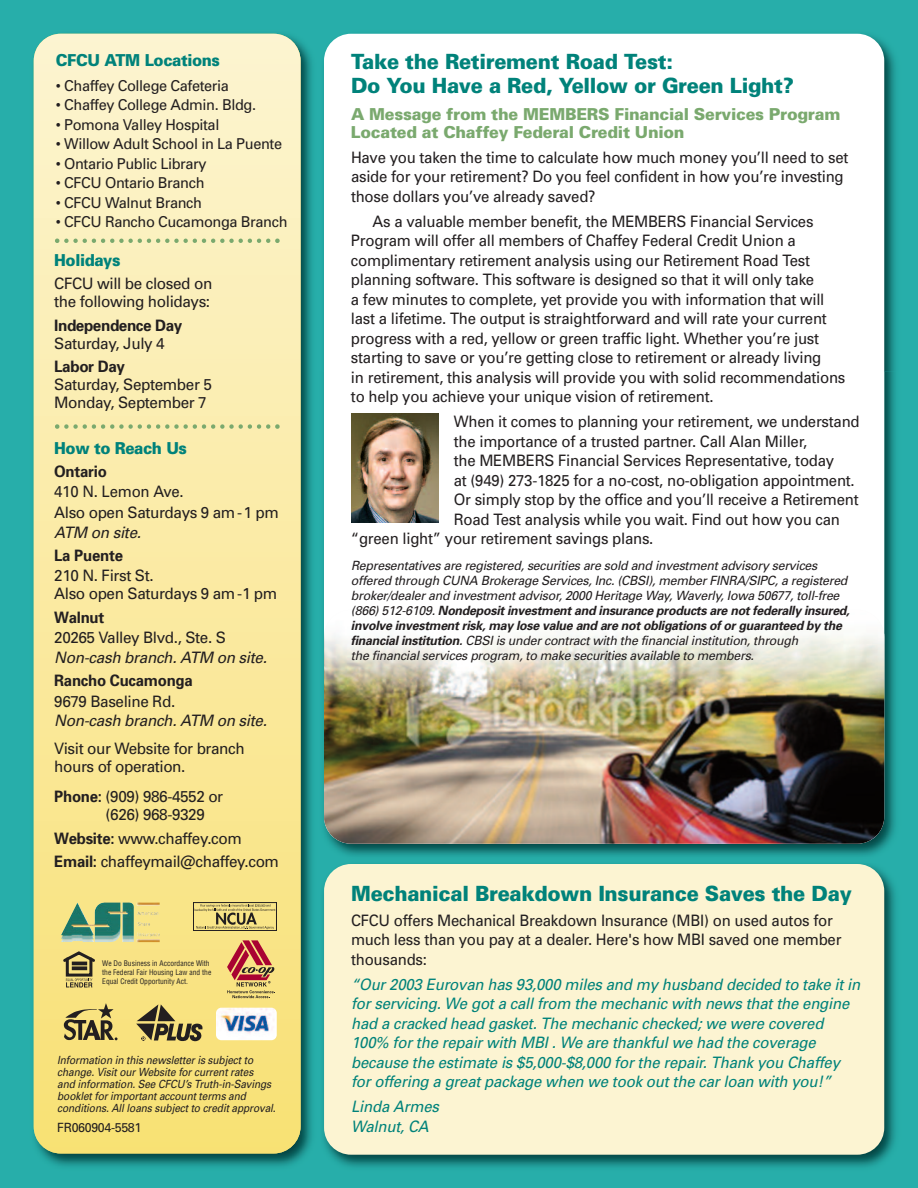
<style>
.page{position:relative;width:918px;height:1188px;background:#27aeaa}
.page>*{position:absolute;margin:0;border:0;box-sizing:border-box;transform-origin:0 0}
.t1{font:900 21px/24px "Univers";letter-spacing:-.015em;color:#00827a;scale:.95 1}
.t2{font:900 16.5px/18px "Univers";letter-spacing:-.015em;color:#7aa96e}
.t3{font:900 16.5px "Univers";letter-spacing:-.025em;color:#00827a;scale:.92 1}
.t4{font:15.75px/19.5px "Univers";letter-spacing:-.015em;color:#231f20;scale:.95 1}
.t5{font:italic 15.75px/19.5px "Univers";letter-spacing:-.01em;color:#00827a;scale:.95 1}
.t6{font:15.75px/18px "Univers";letter-spacing:-.015em;color:#231f20}
.t7{font:italic 15.75px "Univers";letter-spacing:-.02em;color:#231f20}
.t8{font:700 15.75px "Univers";letter-spacing:-.015em;color:#231f20;scale:.95 1}
.t9{font:700 15.75px "Univers";letter-spacing:-.015em;color:#231f20}
.t10{font:15px "Univers";letter-spacing:-.025em;color:#231f20}
.t11{font:italic 12.75px/15px "Univers";letter-spacing:-.02em;color:#231f20}
.t12{font:12.75px "Univers";letter-spacing:-.025em;color:#231f20}
.t13{font:italic 11.25px/12px "Univers";letter-spacing:-.01em;color:#231f20;scale:.9 1}
.t14{font:condensed 7.5px/9px "Helvetica";color:#231f20}
.s1{font-weight:700}
</style>
<div class="page">
<img style="left:320px;top:27px;width:584px;height:345px">
<div style="left:324px;top:34px;width:560px;height:810px;background:#fff;border-radius:27px"></div>
<img style="left:317px;top:863px;width:587px;height:311px">
<img style="left:320px;top:861px;width:584px;height:2px">
<div style="left:324px;top:864px;width:560px;height:291px;background:#fcf4d2;border-radius:27px"></div>
<img style="left:27px;top:27px;width:290px;height:1146px">
<img style="left:317px;top:27px;width:3px;height:345px">
<img style="left:317px;top:863px;width:3px;height:310px">
<div style="left:34px;top:34px;width:267px;height:1120px;background:linear-gradient(to bottom,#fcf4d0,#f8e074);border-radius:27px"></div>
<svg style="left:55px;top:424px;width:225px;height:5px"></svg>
<svg style="left:227px;top:940px;width:48px;height:59px;background:#cd8f62"></svg>
<img style="left:216px;top:1008px;width:61px;height:32px;border-radius:5px">
<svg style="left:136px;top:1004px;width:66px;height:37px;background:#a29358"></svg>
<svg style="left:64px;top:1003px;width:54px;height:37px;background:#aa9a5c"></svg>
<div style="left:66px;top:957px;width:26px;height:20px;border:3px solid #231f20"></div>
<svg style="left:63px;top:951px;width:32px;height:14px"></svg>
<hr style="left:72px;top:962px;width:15px;height:3px;background:#231f20">
<svg style="left:72px;top:966px;width:15px;height:4px"></svg>
<svg style="left:66px;top:978px;width:26px;height:9px"></svg>
<img style="left:61px;top:902px;width:99px;height:40px">
<div style="left:193px;top:902px;width:84px;height:29px;border:1px solid #231f20"></div>
<svg style="left:195px;top:904px;width:81px;height:25px;background:#cebd72"></svg>
<img style="left:317px;top:372px;width:587px;height:489px">
<img style="left:324px;top:372px;width:560px;height:472px">
<svg style="left:317px;top:857px;width:3px;height:6px"></svg>
<img style="left:324px;top:610px;width:560px;height:234px;border-radius:27px">
<img style="left:325px;top:610px;width:559px;height:27px">
<img style="left:351px;top:414px;width:88px;height:109px">
<svg style="left:55px;top:239px;width:225px;height:4px"></svg>
<p class="t3" style="left:56px;top:54px;width:180px">CFCU ATM Locations</p>
<p class="t10" style="left:56px;top:80px;width:175px">• Chaffey College Cafeteria</p>
<p class="t10" style="left:56px;top:99px;width:202px">• Chaffey College Admin. Bldg.</p>
<p class="t10" style="left:56px;top:119px;width:165px">• Pomona Valley Hospital</p>
<p class="t10" style="left:56px;top:138px;width:228px">• Willow Adult School in La Puente</p>
<p class="t10" style="left:56px;top:158px;width:152px">• Ontario Public Library</p>
<p class="t10" style="left:56px;top:177px;width:150px">• CFCU Ontario Branch</p>
<p class="t10" style="left:56px;top:197px;width:148px">• CFCU Walnut Branch</p>
<p class="t10" style="left:56px;top:216px;width:233px">• CFCU Rancho Cucamonga Branch</p>
<p class="t3" style="left:54px;top:254px;width:74px">Holidays</p>
<p class="t6" style="left:54px;top:276px;width:160px">CFCU will be closed on the following holidays:</p>
<p class="t9" style="left:54px;top:319px;width:130px">Independence Day</p>
<p class="t6" style="left:54px;top:336px;width:112px">Saturday, July 4</p>
<p class="t9" style="left:54px;top:361px;width:72px">Labor Day</p>
<p class="t6" style="left:54px;top:377px;width:159px">Saturday, September 5<br>Monday, September 7</p>
<p class="t3" style="left:54px;top:442px;width:146px">How to Reach Us</p>
<p class="t8" style="left:54px;top:466px;width:57px">Ontario</p>
<p class="t4" style="left:54px;top:483px;width:238px;line-height:20.1px">410 N. Lemon Ave.<br>Also open Saturdays 9 am-1 pm</p>
<p class="t7" style="left:54px;top:526px;width:88px">ATM on site.</p>
<p class="t8" style="left:54px;top:550px;width:74px">La Puente</p>
<p class="t6" style="left:54px;top:568px;width:225px">210 N. First St.<br>Also open Saturdays 9 am-1 pm</p>
<p class="t8" style="left:54px;top:611px;width:54px">Walnut</p>
<p class="t6" style="left:54px;top:630px;width:173px">20265 Valley Blvd., Ste. S</p>
<p class="t7" style="left:54px;top:652px;width:214px">Non-cash branch. ATM on site.</p>
<p class="t8" style="left:54px;top:675px;width:147px">Rancho Cucamonga</p>
<p class="t6" style="left:54px;top:693px;width:123px">9679 Baseline Rd.</p>
<p class="t7" style="left:54px;top:714px;width:214px">Non-cash branch. ATM on site.</p>
<p class="t6" style="left:54px;top:741px;width:192px">Visit our Website for branch hours of operation.</p>
<p class="t6" style="left:106px;top:789px;width:119px;text-indent:-51px"><span class="s1">Phone:</span> (909) 986-4552 or (626) 968-9329</p>
<p class="t6" style="left:54px;top:828px;width:226px;line-height:23.4px"><span class="s1">Website:</span> www.chaffey.com<br><span class="s1">Email:</span> chaffeymail@chaffey.com</p>
<p class="t14" style="left:102px;top:959px;width:111px">We Do Business in Accordance With the Federal Fair Housing Law and the<br>Equal Credit Opportunity Act.</p>
<p class="t13" style="left:57px;top:1055px;width:244px">Information in this newsletter is subject to change. Visit our Website for current rates<br>and information. See CFCU’s Truth-in-Savings booklet for important account terms and conditions. All loans subject to credit approval.</p>
<h1 class="t1" style="left:351px;top:52px;width:468px">Take the Retirement Road Test:<br>Do You Have a Red, Yellow or Green Light?</h1>
<p class="t2" style="left:351px;top:106px;width:491px">A Message from the MEMBERS Financial Services Program<br>Located at Chaffey Federal Credit Union</p>
<p class="t4" style="left:351px;top:149px;width:525px">Have you taken the time to calculate how much money you’ll need to set aside for your retirement? Do you feel confident in how you’re investing those dollars you’ve already saved?</p>
<p class="t4" style="left:351px;top:213px;width:522px;text-indent:22px">As a valuable member benefit, the MEMBERS Financial Services Program will offer all members of Chaffey Federal Credit Union a complimentary retirement analysis using our Retirement Road Test planning software. This software is designed so that it will only take<br>a few minutes to complete, yet provide you with information that will last a lifetime. The output is straightforward and will rate your current progress with a red, yellow or green traffic light. Whether you’re just starting to save or you’re getting close to retirement or already living<br>in retirement, this analysis will provide you with solid recommendations to help you achieve your unique vision of retirement.</p>
<p class="t4" style="left:454px;top:413px;width:429px">When it comes to planning your retirement, we understand</p>
<p class="t4" style="left:454px;top:433px;width:374px">the importance of a trusted partner. Call Alan Miller,</p>
<p class="t4" style="left:454px;top:452px;width:402px">the MEMBERS Financial Services Representative, today</p>
<p class="t4" style="left:454px;top:472px;width:424px">at (949) 273-1825 for a no-cost, no-obligation appointment.</p>
<p class="t4" style="left:454px;top:491px;width:428px">Or simply stop by the office and you’ll receive a Retirement</p>
<p class="t4" style="left:454px;top:511px;width:408px">Road Test analysis while you wait. Find out how you can</p>
<p class="t4" style="left:351px;top:530px;width:320px">“green light” your retirement savings plans.</p>
<p class="t11" style="left:351px;top:559px;width:500px">Representatives are registered, securities are sold and investment advisory services offered through CUNA Brokerage Services, Inc. (CBSI), member FINRA/SIPC, a registered broker/dealer and investment advisor, 2000 Heritage Way, Waverly, Iowa 50677, toll-free (866) 512-6109. <span class="s1">Nondeposit investment and insurance products are not federally insured, involve investment risk, may lose value and are not obligations of or guaranteed by the financial institution.</span> CBSI is under contract with the financial institution, through<br>the financial services program, to make securities available to members.</p>
<h1 class="t1" style="left:351px;top:884px;width:529px">Mechanical Breakdown Insurance Saves the Day</h1>
<p class="t4" style="left:351px;top:912px;width:518px">CFCU offers Mechanical Breakdown Insurance (MBI) on used autos for much less than you pay at a dealer. Here's how MBI saved one member thousands:</p>
<p class="t5" style="left:351px;top:976px;width:538px">“Our 2003 Eurovan has 93,000 miles and my husband decided to take it in for servicing. We got a call from the mechanic with news that the engine had a cracked head gasket. The mechanic checked; we were covered 100% for the repair with MBI . We are thankful we had the coverage because the estimate is $5,000-$8,000 for the repair. Thank you Chaffey for offering a great package when we took out the car loan with you!”</p>
<p class="t5" style="left:351px;top:1098px;width:94px">Linda Armes</p>
<p class="t12" style="left:57px;top:1123px;width:86px">FR060904-5581</p>
<p class="t5" style="left:351px;top:1118px;width:83px">Walnut, CA</p>
</div>
